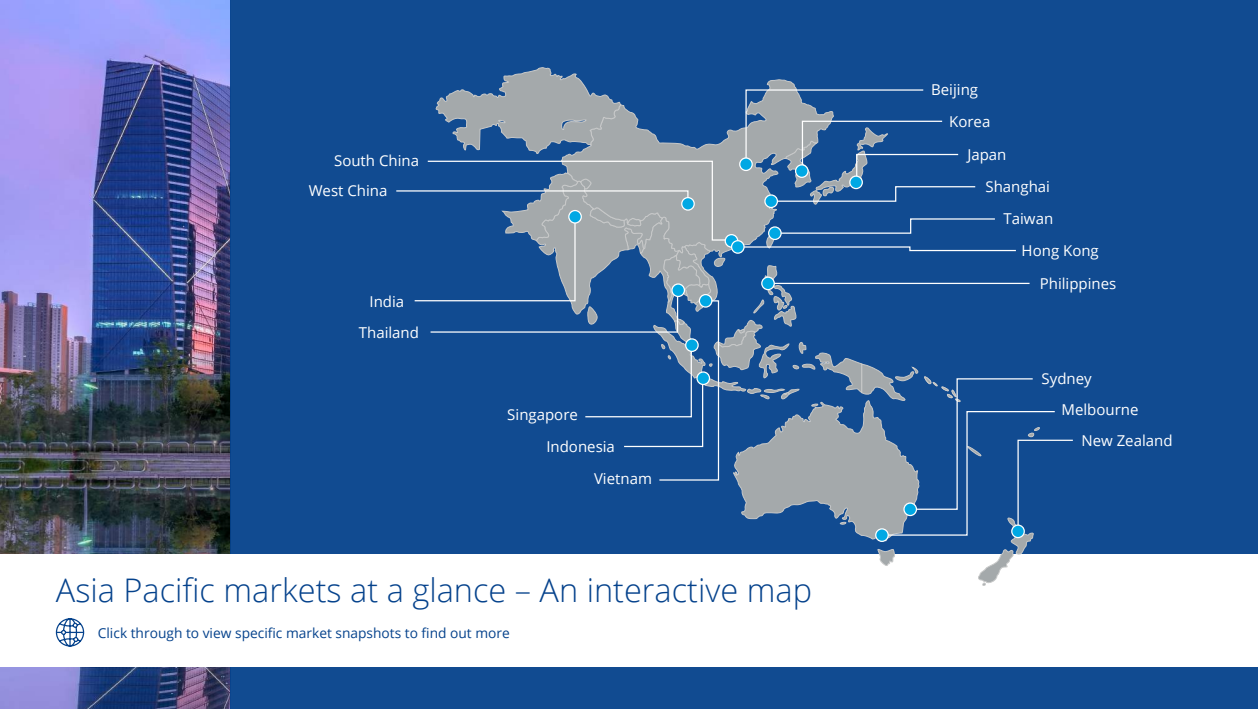
<style>
.page{position:relative;width:1258px;height:709px;background:#fff}
.page>*{position:absolute;margin:0;border:0;box-sizing:border-box;transform-origin:0 0}
.t1{font:300 32.5px "Open Sans";color:#05428c}
.t2{font:15px/31.6px "Open Sans";color:#fff}
.t3{font:13.75px "Open Sans";color:#05428c}
</style>
<div class="page">
<img style="left:0;top:0;width:230px;height:709px">
<div style="left:230px;top:0;width:1028px;height:709px;background:#114b91"></div>
<div style="left:0;top:554px;width:1258px;height:112px;background:#fff"></div>
<svg style="left:396px;top:67px;width:677px;height:519px"></svg>
<div style="left:740px;top:158px;width:12px;height:12px;background:#00a8e4;border-radius:50%"></div>
<div style="left:739px;top:157px;width:14px;height:14px;border:1px solid #fff;border-radius:50%"></div>
<div style="left:796px;top:165px;width:12px;height:12px;background:#00a8e4;border-radius:50%"></div>
<div style="left:795px;top:164px;width:14px;height:14px;border:1px solid #fff;border-radius:50%"></div>
<svg style="left:850px;top:176px;width:12px;height:12px"></svg>
<div style="left:849px;top:175px;width:14px;height:14px;border:1px solid #fff;border-radius:50%"></div>
<div style="left:765px;top:195px;width:12px;height:12px;background:#00a8e4;border-radius:50%"></div>
<div style="left:764px;top:194px;width:14px;height:14px;border:1px solid #fff;border-radius:50%"></div>
<svg style="left:725px;top:235px;width:13px;height:12px"></svg>
<div style="left:725px;top:234px;width:13px;height:14px;border:1px solid #fff;border-radius:50%"></div>
<div style="left:682px;top:198px;width:12px;height:12px;background:#00a8e4;border-radius:50%"></div>
<div style="left:681px;top:197px;width:14px;height:14px;border:1px solid #fff;border-radius:50%"></div>
<svg style="left:569px;top:210px;width:12px;height:13px"></svg>
<div style="left:568px;top:210px;width:14px;height:14px;border:1px solid #fff;border-radius:50%"></div>
<div style="left:732px;top:241px;width:12px;height:12px;background:#00a8e4;border-radius:50%"></div>
<div style="left:731px;top:240px;width:14px;height:14px;border:1px solid #fff;border-radius:50%"></div>
<svg style="left:699px;top:294px;width:13px;height:13px"></svg>
<div style="left:699px;top:294px;width:13px;height:14px;border:1px solid #fff;border-radius:50%"></div>
<div style="left:672px;top:284px;width:12px;height:12px;background:#00a8e4;border-radius:50%"></div>
<div style="left:671px;top:283px;width:14px;height:14px;border:1px solid #fff;border-radius:50%"></div>
<div style="left:686px;top:339px;width:12px;height:12px;background:#00a8e4;border-radius:50%"></div>
<div style="left:685px;top:338px;width:14px;height:14px;border:1px solid #fff;border-radius:50%"></div>
<div style="left:697px;top:372px;width:12px;height:12px;background:#00a8e4;border-radius:50%"></div>
<div style="left:696px;top:371px;width:14px;height:14px;border:1px solid #fff;border-radius:50%"></div>
<svg style="left:1012px;top:525px;width:12px;height:12px"></svg>
<div style="left:1011px;top:524px;width:14px;height:14px;border:1px solid #fff;border-radius:50%"></div>
<svg style="left:904px;top:503px;width:12px;height:12px"></svg>
<div style="left:903px;top:502px;width:14px;height:14px;border:1px solid #fff;border-radius:50%"></div>
<div style="left:876px;top:529px;width:12px;height:12px;background:#00a8e4;border-radius:50%"></div>
<div style="left:875px;top:528px;width:14px;height:14px;border:1px solid #fff;border-radius:50%"></div>
<div style="left:769px;top:227px;width:12px;height:12px;background:#00a8e4;border-radius:50%"></div>
<div style="left:768px;top:226px;width:14px;height:14px;border:1px solid #fff;border-radius:50%"></div>
<svg style="left:762px;top:277px;width:12px;height:12px"></svg>
<div style="left:761px;top:276px;width:14px;height:14px;border:1px solid #fff;border-radius:50%"></div>
<svg style="left:55px;top:618px;width:30px;height:29px"></svg>
<p class="t2" style="left:334px;top:145px;width:86px">South China</p>
<p class="t2" style="left:309px;top:174px;width:80px">West China</p>
<p class="t2" style="left:369px;top:285px;width:36px">India</p>
<p class="t2" style="left:359px;top:316px;width:62px">Thailand</p>
<p class="t2" style="left:507px;top:399px;width:72px">Singapore</p>
<p class="t2" style="left:594px;top:430px;width:59px;text-indent:-48px">Indonesia<br>Vietnam</p>
<h1 class="t1" style="left:56px;top:568px;width:758px">Asia Pacific markets at a glance – An interactive map</h1>
<p class="t3" style="left:98px;top:623px;width:413px">Click through to view specific market snapshots to find out more</p>
<p class="t2" style="left:931px;top:73px;width:48px">Beijing</p>
<p class="t2" style="left:949px;top:106px;width:43px">Korea</p>
<p class="t2" style="left:967px;top:138px;width:41px">Japan</p>
<p class="t2" style="left:985px;top:170px;width:66px">Shanghai</p>
<p class="t2" style="left:1003px;top:202px;width:51px">Taiwan</p>
<p class="t2" style="left:1022px;top:235px;width:79px">Hong Kong</p>
<p class="t2" style="left:1040px;top:267px;width:78px">Philippines</p>
<p class="t2" style="left:1041px;top:362px;width:52px">Sydney</p>
<p class="t2" style="left:1061px;top:393px;width:78px">Melbourne</p>
<p class="t2" style="left:1081px;top:424px;width:93px">New Zealand</p>
</div>
